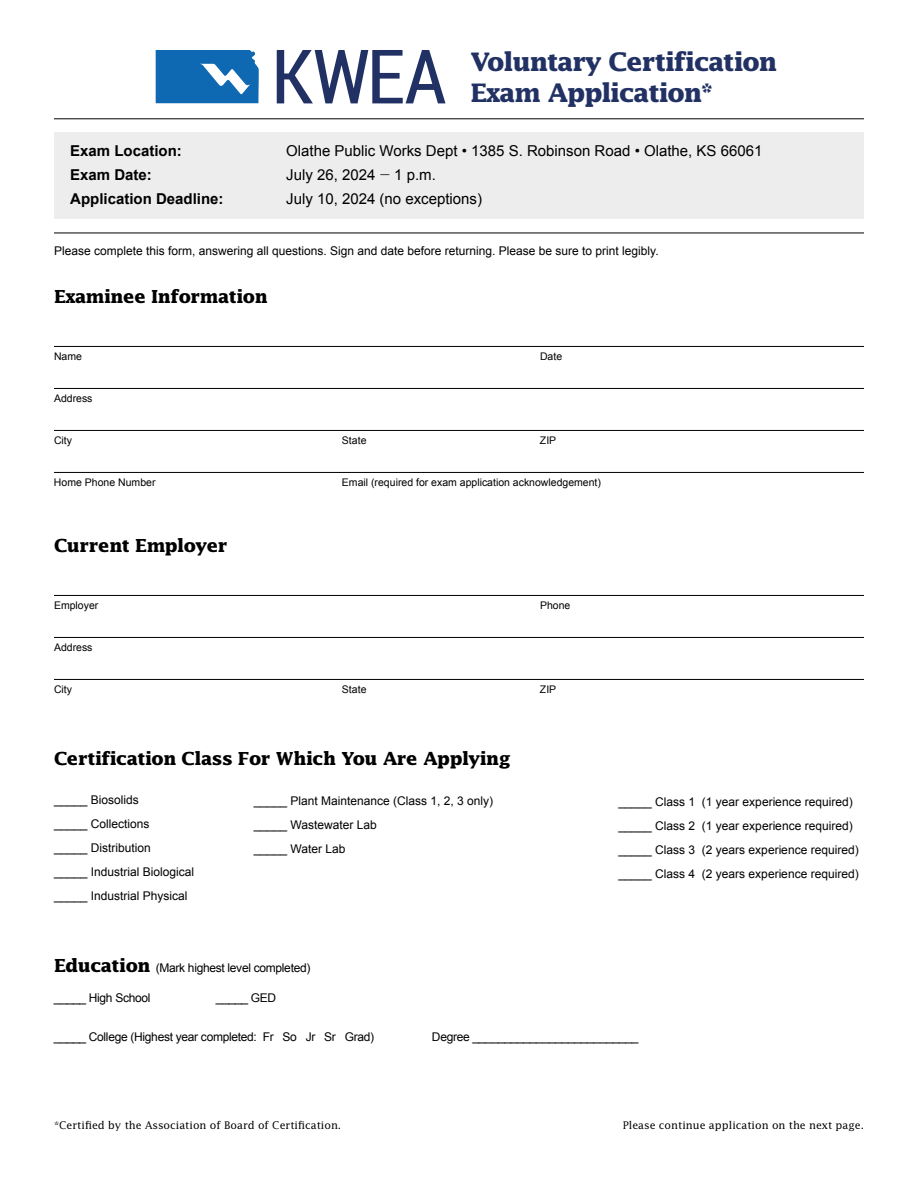
<style>
.page{position:relative;width:918px;height:1188px;background:#fff}
.page>*{position:absolute;margin:0;border:0;box-sizing:border-box;transform-origin:0 0}
.t1{font:700 25.5px/31.5px "Lucida";letter-spacing:-.04em;color:#213163}
.t2{font:700 18px "Lucida";letter-spacing:-.025em;color:#000}
.t3{font:15px "Arial";color:#000}
.t4{font:700 15px "Arial";color:#000}
.t5{font:12px/24px "Arial";color:#000}
.t6{font:12px "Arial";letter-spacing:-.025em;color:#000}
.t7{font:10.5px "Arial";color:#000}
.t8{font:10.5px "Lucida Std";color:#000}
.s1{font-family:"Montserrat";font-style:italic}
.s2{font-family:"Lucida";font-weight:700;font-size:18px}
</style>
<div class="page">
<div style="left:54px;top:133px;width:809px;height:86px;background:#ededee"></div>
<hr style="left:54px;top:346px;width:810px;height:1px;background:#000">
<hr style="left:54px;top:388px;width:810px;height:1px;background:#000">
<hr style="left:54px;top:430px;width:810px;height:1px;background:#000">
<hr style="left:54px;top:472px;width:810px;height:1px;background:#000">
<hr style="left:54px;top:595px;width:810px;height:1px;background:#000">
<hr style="left:54px;top:637px;width:810px;height:1px;background:#000">
<hr style="left:54px;top:679px;width:810px;height:1px;background:#000">
<hr style="left:54px;top:119px;width:810px;height:1px;background:#000">
<svg style="left:277px;top:50px;width:168px;height:53px"></svg>
<svg style="left:156px;top:50px;width:103px;height:53px;background:#2979ba"></svg>
<hr style="left:54px;top:233px;width:810px;height:1px;background:#000">
<h1 class="t1" style="left:470px;top:45px;width:308px">Voluntary Certification<br>Exam Application*</h1>
<p class="t4" style="left:70px;top:140px;width:113px">Exam Location:</p>
<p class="t3" style="left:286px;top:141px;width:478px">Olathe Public Works Dept • 1385 S. Robinson Road • Olathe, KS 66061</p>
<p class="t4" style="left:70px;top:164px;width:83px">Exam Date:</p>
<p class="t3" style="left:286px;top:165px;width:151px">July 26, 2024 <span class="s1">‒</span> 1 p.m.</p>
<p class="t4" style="left:70px;top:188px;width:155px">Application Deadline:</p>
<p class="t3" style="left:286px;top:189px;width:197px">July 10, 2024 (no exceptions)</p>
<p class="t5" style="left:54px;top:239px;width:606px">Please complete this form, answering all questions. Sign and date before returning. Please be sure to print legibly.</p>
<h2 class="t2" style="left:54px;top:286px;width:215px">Examinee Information</h2>
<p class="t7" style="left:54px;top:350px;width:30px">Name</p>
<p class="t7" style="left:540px;top:350px;width:24px">Date</p>
<p class="t7" style="left:54px;top:392px;width:40px">Address</p>
<p class="t7" style="left:54px;top:434px;width:20px">City</p>
<p class="t7" style="left:342px;top:434px;width:26px">State</p>
<p class="t7" style="left:540px;top:434px;width:18px">ZIP</p>
<p class="t7" style="left:54px;top:476px;width:103px">Home Phone Number</p>
<p class="t7" style="left:342px;top:476px;width:261px">Email (required for exam application acknowledgement)</p>
<h2 class="t2" style="left:54px;top:535px;width:175px">Current Employer</h2>
<p class="t7" style="left:54px;top:599px;width:46px">Employer</p>
<p class="t7" style="left:540px;top:599px;width:32px">Phone</p>
<p class="t7" style="left:54px;top:641px;width:40px">Address</p>
<p class="t7" style="left:54px;top:683px;width:20px">City</p>
<p class="t7" style="left:342px;top:683px;width:26px">State</p>
<p class="t7" style="left:540px;top:683px;width:18px">ZIP</p>
<h2 class="t2" style="left:54px;top:748px;width:458px">Certification Class For Which You Are Applying</h2>
<p class="t5" style="left:54px;top:788px;width:142px">_____ Biosolids<br>_____ Collections<br>_____ Distribution<br>_____ Industrial Biological _____ Industrial Physical</p>
<p class="t5" style="left:254px;top:789px;width:241px">_____ Plant Maintenance (Class 1, 2, 3 only) _____ Wastewater Lab<br>_____ Water Lab</p>
<p class="t5" style="left:619px;top:790px;width:242px">_____ Class 1 (1 year experience required) _____ Class 2 (1 year experience required) _____ Class 3 (2 years experience required) _____ Class 4 (2 years experience required)</p>
<p class="t6" style="left:54px;top:960px;width:258px"><span class="s2">Education</span> (Mark highest level completed)</p>
<p class="t6" style="left:54px;top:990px;width:98px">_____ High School</p>
<p class="t5" style="left:216px;top:986px;width:62px">_____ GED</p>
<p class="t6" style="left:54px;top:1029px;width:322px">_____ College (Highest year completed: Fr So Jr Sr Grad)</p>
<p class="t5" style="left:432px;top:1025px;width:208px">Degree __________________________</p>
<p class="t8" style="left:54px;top:1118px;width:289px">*Certified by the Association of Board of Certification.</p>
<p class="t8" style="left:623px;top:1118px;width:243px">Please continue application on the next page.</p>
</div>
